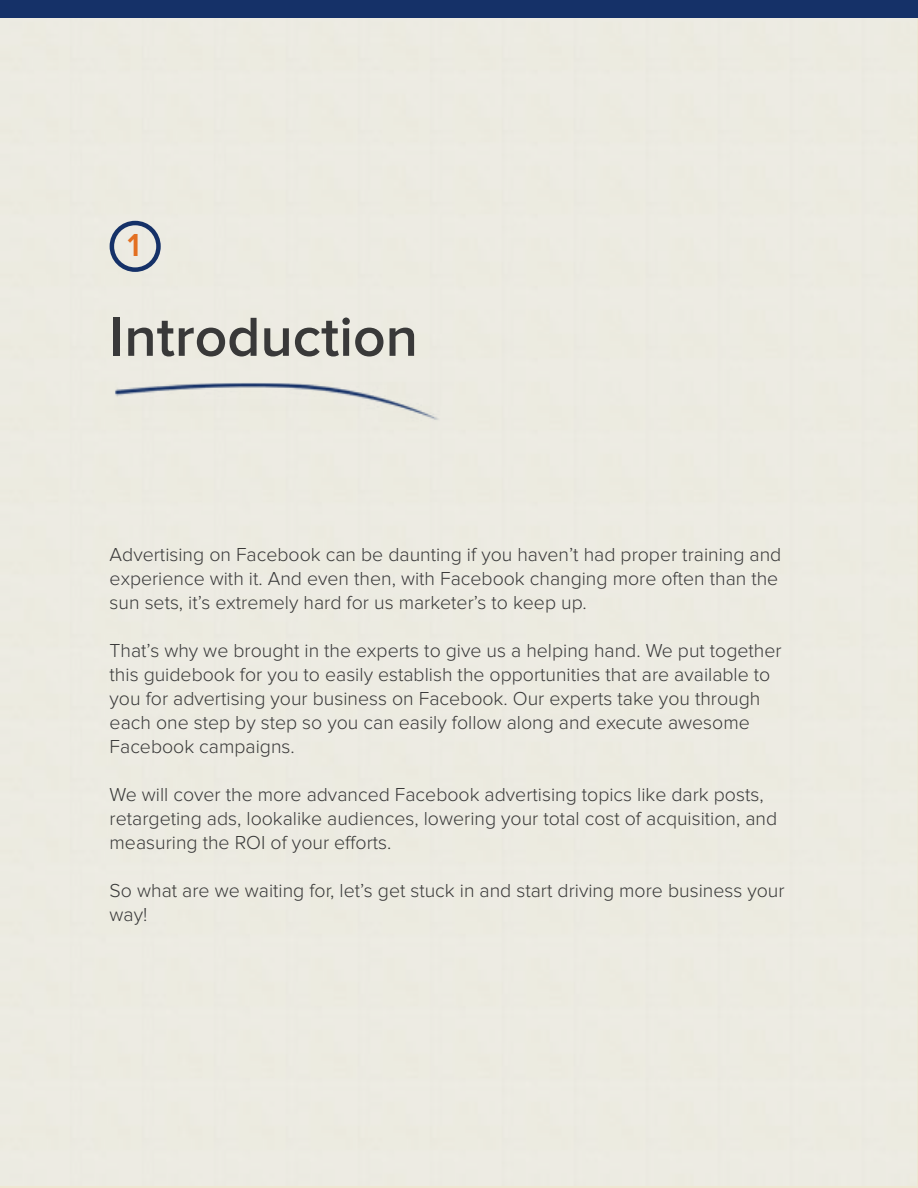
<style>
.page{position:relative;width:918px;height:1188px;background:#fff}
.page>*{position:absolute;margin:0;border:0;box-sizing:border-box;transform-origin:0 0}
.t1{font:600 57px "Proxima Nova";color:#393939}
.t2{font:600 33px "Proxima Nova";color:#e36f21}
.t3{font:300 19.5px/24px "Proxima Nova";color:#393939}
</style>
<div class="page">
<div style="left:0;top:17px;width:916px;height:1168px;background:#ecebe2"></div>
<div style="left:0;top:0;width:918px;height:17px;background:#153168"></div>
<div style="left:110px;top:221px;width:51px;height:51px;border:4px solid #153168;border-radius:50%"></div>
<img style="left:112px;top:376px;width:329px;height:51px">
<h2 class="t2" style="left:128px;top:227px;width:14px">1</h2>
<h1 class="t1" style="left:110px;top:304px;width:310px">Introduction</h1>
<p class="t3" style="left:110px;top:544px;width:673px">Advertising on Facebook can be daunting if you haven’t had proper training and experience with it. And even then, with Facebook changing more often than the sun sets, it’s extremely hard for us marketer’s to keep up.</p>
<p class="t3" style="left:110px;top:640px;width:674px">That’s why we brought in the experts to give us a helping hand. We put together this guidebook for you to easily establish the opportunities that are available to you for advertising your business on Facebook. Our experts take you through each one step by step so you can easily follow along and execute awesome Facebook campaigns.</p>
<p class="t3" style="left:110px;top:784px;width:669px">We will cover the more advanced Facebook advertising topics like dark posts, retargeting ads, lookalike audiences, lowering your total cost of acquisition, and measuring the ROI of your efforts.</p>
<p class="t3" style="left:110px;top:880px;width:677px">So what are we waiting for, let’s get stuck in and start driving more business your way!</p>
</div>
